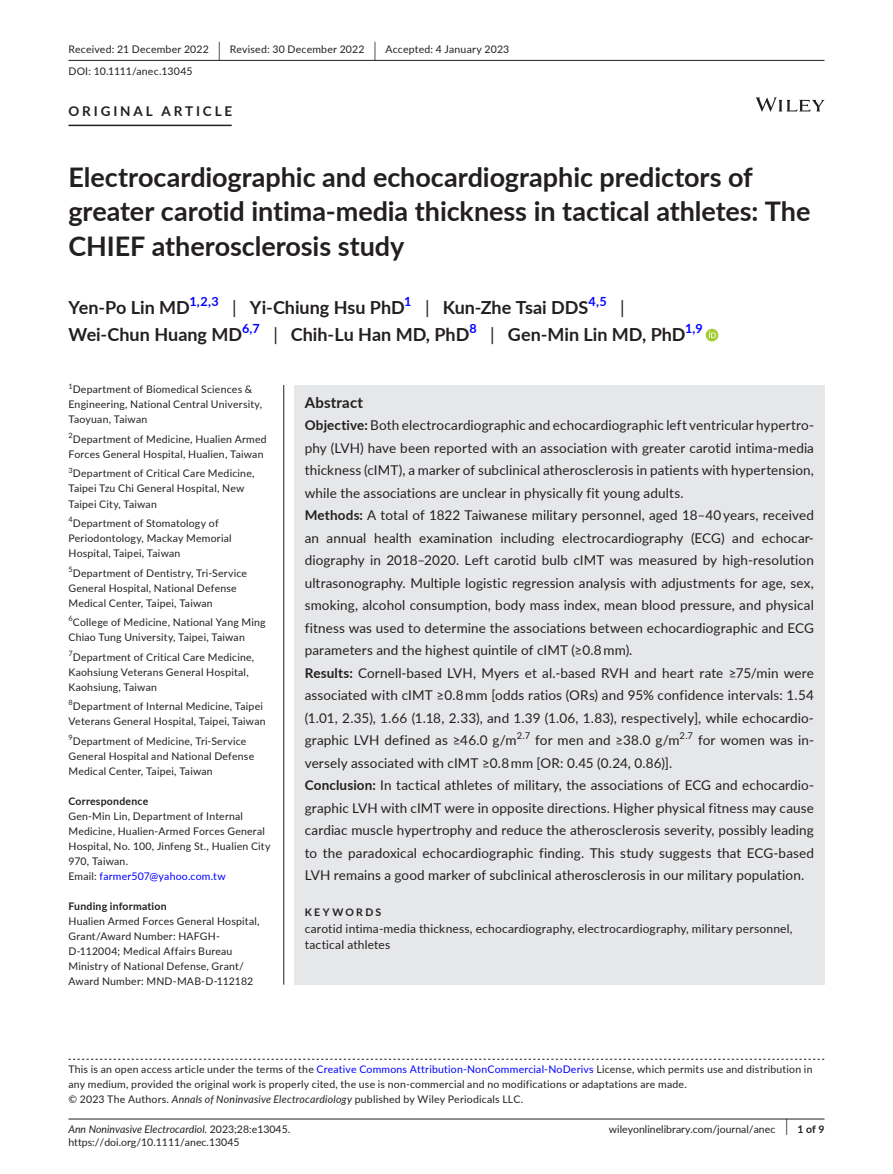
<style>
.page{position:relative;width:893px;height:1174px;background:#fff}
.page>*{position:absolute;margin:0;border:0;box-sizing:border-box;transform-origin:0 0}
.t1{font:700 27px/34.5px "Lato";letter-spacing:-.005em;color:#231f20}
.t2{font:700 18px "Lato";color:#231f20}
.t3{font:18px "Lato";color:#231f20}
.t4{font:700 15px "Lato";letter-spacing:.015em;color:#231f20}
.t5{font:13.5px/22.5px "Lato";letter-spacing:.01em;color:#231f20}
.t6{font:700 13.5px "Lato";letter-spacing:.215em;color:#231f20}
.t7{font:700 12.6px "Lato";color:#00f}
.t8{font:12px/16.5px "Lato";letter-spacing:.015em;color:#231f20}
.t9{font:10.5px/15px "Lato";letter-spacing:.02em;color:#231f20}
.t10{font:10.5px "Lato";color:#231f20}
.t11{font:italic 10.5px "Lato";color:#231f20}
.t12{font:700 10.5px "Lato";letter-spacing:.02em;color:#231f20}
.t13{font:700 10.5px "Lato";letter-spacing:.22em;color:#231f20}
.t14{font:9.45px "Lato";color:#231f20}
.t15{font:7.35px "Lato";color:#231f20}
.s1{font-size:19.65px}
.s2{font-weight:400}
.s3{color:#00f}
.s4{font-weight:700}
.s5{font-style:italic}
.s6{font-style:normal}
.s7{font-weight:400;font-size:17.4px}
</style>
<div class="page">
<hr style="left:68px;top:1118px;width:756px;height:1px;background:#231f20">
<svg style="left:756px;top:97px;width:68px;height:15px"></svg>
<hr style="left:68px;top:60px;width:756px;height:1px;background:#231f20">
<hr style="left:68px;top:125px;width:164px;height:1px;background:#231f20">
<div style="left:706px;top:329px;width:12px;height:12px;background:#a5cd39;border-radius:50%"></div>
<svg style="left:709px;top:331px;width:7px;height:7px"></svg>
<svg style="left:68px;top:1058px;width:756px;height:1px"></svg>
<hr style="left:283px;top:385px;width:1px;height:599px;background:#231f20">
<div style="left:294px;top:385px;width:530px;height:574px;background:#e6e7e9"></div>
<div style="left:294px;top:959px;width:530px;height:25px;background:#e6e7e9"></div>
<p class="t9" style="left:68px;top:38px;width:442px;line-height:21.8px">Received: 21 December 2022 <span class="s1">|</span> Revised: 30 December 2022 <span class="s1">|</span> Accepted: 4 January 2023<br>DOI: 10.1111/anec.13045</p>
<p class="t6" style="left:68px;top:101px;width:165px">ORIGINAL ARTICLE</p>
<h1 class="t1" style="left:68px;top:159px;width:744px">Electrocardiographic and echocardiographic predictors of greater carotid intima-media thickness in tactical athletes: The<br>CHIEF atherosclerosis study</h1>
<h2 class="t2" style="left:68px;top:295px;width:123px">Yen-Po Lin MD</h2>
<p class="t7" style="left:189px;top:292px;width:31px">1,2,3</p>
<h2 class="t2" style="left:232px;top:295px;width:174px"><span class="s2">|</span> Yi-Chiung Hsu PhD</h2>
<p class="t7" style="left:404px;top:292px;width:9px">1</p>
<h2 class="t2" style="left:425px;top:295px;width:165px"><span class="s2">|</span> Kun-Zhe Tsai DDS</h2>
<p class="t7" style="left:588px;top:292px;width:20px">4,5</p>
<h2 class="t3" style="left:620px;top:295px;width:6px">|</h2>
<h2 class="t2" style="left:68px;top:322px;width:175px">Wei-Chun Huang MD</h2>
<p class="t7" style="left:242px;top:319px;width:19px">6,7</p>
<h2 class="t2" style="left:273px;top:322px;width:198px"><span class="s2">|</span> Chih-Lu Han MD, PhD</h2>
<p class="t7" style="left:469px;top:319px;width:9px">8</p>
<h2 class="t2" style="left:490px;top:322px;width:197px"><span class="s2">|</span> Gen-Min Lin MD, PhD</h2>
<p class="t7" style="left:685px;top:319px;width:19px">1,9</p>
<p class="t15" style="left:68px;top:381px;width:6px">1</p>
<p class="t9" style="left:68px;top:382px;width:195px;text-indent:4px">Department of Biomedical Sciences &amp;<br>Engineering, National Central University,<br>Taoyuan, Taiwan</p>
<p class="t9" style="left:68px;top:431px;width:200px"><sup>2</sup>Department of Medicine, Hualien Armed<br>Forces General Hospital, Hualien, Taiwan</p>
<p class="t9" style="left:68px;top:466px;width:188px"><sup>3</sup>Department of Critical Care Medicine,<br>Taipei Tzu Chi General Hospital, New<br>Taipei City, Taiwan</p>
<p class="t9" style="left:68px;top:515px;width:165px"><sup>4</sup>Department of Stomatology of<br>Periodontology, Mackay Memorial<br>Hospital, Taipei, Taiwan</p>
<p class="t9" style="left:68px;top:565px;width:180px"><sup>5</sup>Department of Dentistry, Tri-Service<br>General Hospital, National Defense<br>Medical Center, Taipei, Taiwan</p>
<p class="t9" style="left:68px;top:614px;width:199px"><sup>6</sup>College of Medicine, National Yang Ming<br>Chiao Tung University, Taipei, Taiwan</p>
<p class="t9" style="left:68px;top:649px;width:187px"><sup>7</sup>Department of Critical Care Medicine,<br>Kaohsiung Veterans General Hospital,<br>Kaohsiung, Taiwan</p>
<p class="t9" style="left:68px;top:698px;width:199px"><sup>8</sup>Department of Internal Medicine, Taipei<br>Veterans General Hospital, Taipei, Taiwan</p>
<p class="t9" style="left:68px;top:733px;width:187px"><sup>9</sup>Department of Medicine, Tri-Service<br>General Hospital and National Defense<br>Medical Center, Taipei, Taiwan</p>
<p class="t12" style="left:68px;top:793px;width:81px">Correspondence</p>
<p class="t9" style="left:68px;top:808px;width:204px">Gen-Min Lin, Department of Internal Medicine, Hualien-Armed Forces General Hospital, No. 100, Jinfeng St., Hualien City 970, Taiwan.<br>Email: <span class="s3">farmer507@yahoo.com.tw</span></p>
<p class="t12" style="left:68px;top:898px;width:100px">Funding information</p>
<p class="t9" style="left:68px;top:913px;width:193px">Hualien Armed Forces General Hospital, Grant/Award Number: HAFGH-D-112004; Medical Affairs Bureau Ministry of National Defense, Grant/ Award Number: MND-MAB-D-112182</p>
<p class="t4" style="left:305px;top:391px;width:60px">Abstract</p>
<p class="t5" style="left:305px;top:413px;width:511px"><span class="s4">Objective:</span> Both electrocardiographic and echocardiographic left ventricular hypertro&shy;phy (LVH) have been reported with an association with greater carotid intima-media thickness (cIMT), a marker of subclinical atherosclerosis in patients with hypertension, while the associations are unclear in physically fit young adults.<br><span class="s4">Methods:</span> A total of 1822 Taiwanese military personnel, aged 18–40 years, received an annual health examination including electrocardiography (ECG) and echocar&shy;diography in 2018–2020. Left carotid bulb cIMT was measured by high-resolution ultrasonography. Multiple logistic regression analysis with adjustments for age, sex, smoking, alcohol consumption, body mass index, mean blood pressure, and physical fitness was used to determine the associations between echocardiographic and ECG parameters and the highest quintile of cIMT (≥0.8 mm).<br><span class="s4">Results:</span> Cornell-based LVH, Myers et al.-based RVH and heart rate ≥75/min were associated with cIMT ≥0.8 mm [odds ratios (ORs) and 95% confidence intervals: 1.54 (1.01, 2.35), 1.66 (1.18, 2.33), and 1.39 (1.06, 1.83), respectively], while echocardio&shy;graphic LVH defined as ≥46.0 g/m</p>
<p class="t14" style="left:517px;top:729px;width:15px">2.7</p>
<p class="t5" style="left:535px;top:728px;width:146px">for men and ≥38.0 g/m</p>
<p class="t14" style="left:680px;top:729px;width:15px">2.7</p>
<p class="t5" style="left:698px;top:728px;width:117px">for women was in-</p>
<p class="t5" style="left:305px;top:751px;width:511px">versely associated with cIMT ≥0.8 mm [OR: 0.45 (0.24, 0.86)].<br><span class="s4">Conclusion:</span> In tactical athletes of military, the associations of ECG and echocardio&shy;graphic LVH with cIMT were in opposite directions. Higher physical fitness may cause cardiac muscle hypertrophy and reduce the atherosclerosis severity, possibly leading to the paradoxical echocardiographic finding. This study suggests that ECG-based LVH remains a good marker of subclinical atherosclerosis in our military population.</p>
<p class="t13" style="left:305px;top:904px;width:78px">KEYWORDS</p>
<p class="t8" style="left:305px;top:919px;width:489px">carotid intima-media thickness, echocardiography, electrocardiography, military personnel, tactical athletes</p>
<p class="t9" style="left:68px;top:1061px;width:746px">This is an open access article under the terms of the <span class="s3">Creative Commons Attribution-NonCommercial-NoDerivs</span> License, which permits use and distribution in any medium, provided the original work is properly cited, the use is non-commercial and no modifications or adaptations are made.<br>© 2023 The Authors. <span class="s5">Annals of Noninvasive Electrocardiology</span> published by Wiley Periodicals LLC.</p>
<p class="t11" style="left:68px;top:1121px;width:223px">Ann Noninvasive Electrocardiol. <span class="s6">2023;28:e13045.</span></p>
<p class="t12" style="left:786px;top:1121px;width:40px"><span class="s7">|</span> 1 of 9</p>
<p class="t10" style="left:68px;top:1135px;width:173px">https://doi.org/10.1111/anec.13045</p>
<p class="t10" style="left:609px;top:1121px;width:168px">wileyonlinelibrary.com/journal/anec</p>
</div>
